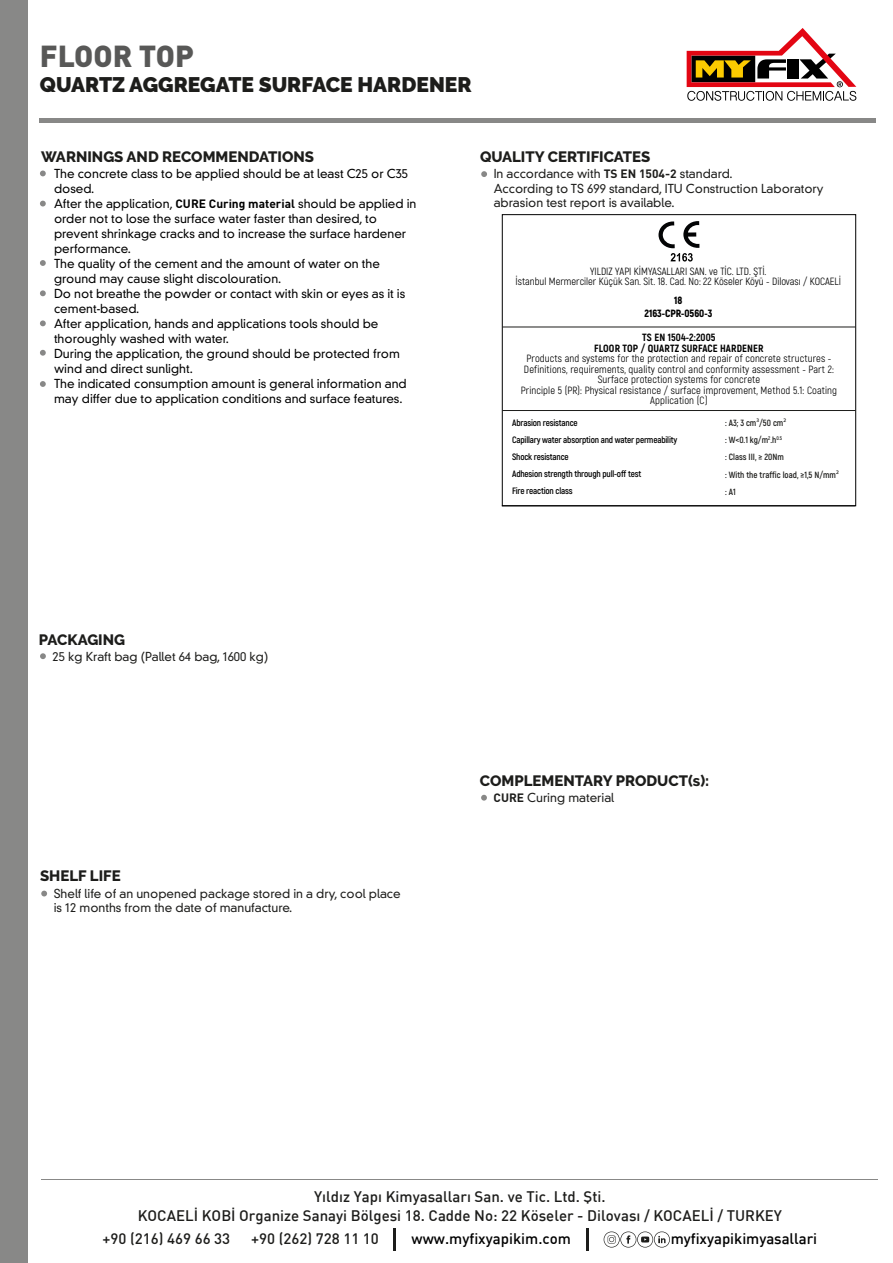
<style>
.page{position:relative;width:893px;height:1263px;background:#fff}
.page>*{position:absolute;margin:0;border:0;box-sizing:border-box;transform-origin:0 0}
.t1{font:900 30px "DIN Pro";color:#585857}
.t2{font:900 21px "Raleway";color:#1d1d1b}
.t3{font:500 15px/19.5px "DI Nbek";color:#1d1d1b;text-align:center}
.t4{font:800 15px "Raleway";color:#1d1d1b}
.t5{font:500 15px "DI Nbek";letter-spacing:-.005em;color:#000}
.t6{font:500 15px "DIN Pro";color:#1d1d1b}
.t7{font:300 12px/15px "DIN Grotesk Std";color:#010101}
.t8{font:300 12px/14.4px "DIN Grotesk Std";color:#1d1d1b}
.t9{font:10.5px/10.5px "Akrobat";letter-spacing:.01em;color:#000;text-align:center}
.t10{font:10.5px/10.4px "Akrobat";color:#010101;text-align:center}
.t11{font:800 10.5px/10.5px "Akrobat";letter-spacing:.01em;color:#000;text-align:center}
.t12{font:900 10.5px/12.6px "Akrobat";color:#010101;text-align:center}
.t13{font:700 9.15px/17.1px "Akrobat";letter-spacing:-.02em;color:#000}
.t14{font:700 9px/17.4px "Akrobat";color:#1d1d1b}
.s1{font-family:"DIN Pro";font-weight:700}
.s2{font-family:"Myriad Pro";font-weight:400}
</style>
<div class="page">
<div style="left:0;top:0;width:28px;height:1263px;background:#888887"></div>
<svg style="left:40px;top:171px;width:6px;height:5px"></svg>
<svg style="left:40px;top:290px;width:6px;height:6px"></svg>
<svg style="left:40px;top:381px;width:6px;height:6px"></svg>
<svg style="left:40px;top:320px;width:6px;height:6px"></svg>
<svg style="left:40px;top:350px;width:6px;height:6px"></svg>
<svg style="left:40px;top:201px;width:6px;height:5px"></svg>
<svg style="left:40px;top:260px;width:6px;height:6px"></svg>
<hr style="left:42px;top:1179px;width:836px;height:1px;background:#888887">
<hr style="left:39px;top:119px;width:836px;height:4px;background:#888887">
<svg style="left:40px;top:653px;width:6px;height:6px"></svg>
<svg style="left:481px;top:171px;width:6px;height:6px"></svg>
<svg style="left:41px;top:891px;width:6px;height:5px"></svg>
<svg style="left:687px;top:28px;width:169px;height:73px"></svg>
<hr style="left:394px;top:1228px;width:2px;height:22px;background:#1d1d1b">
<hr style="left:586px;top:1228px;width:2px;height:22px;background:#1d1d1b">
<svg style="left:604px;top:1231px;width:66px;height:16px"></svg>
<svg style="left:481px;top:795px;width:6px;height:6px"></svg>
<div style="left:502px;top:214px;width:354px;height:292px;border:1px solid #010101"></div>
<hr style="left:502px;top:505px;width:353px;height:1px;background:#010101">
<hr style="left:502px;top:410px;width:354px;height:1px;background:#1d1d1b">
<hr style="left:502px;top:327px;width:354px;height:1px;background:#1d1d1b">
<svg style="left:658px;top:221px;width:41px;height:41px"></svg>
<h1 class="t1" style="left:40px;top:36px;width:155px">FLOOR TOP</h1>
<h2 class="t2" style="left:40px;top:73px;width:433px">QUARTZ AGGREGATE SURFACE HARDENER</h2>
<p class="t4" style="left:41px;top:148px;width:274px">WARNINGS AND RECOMMENDATIONS</p>
<p class="t7" style="left:54px;top:166px;width:364px">The concrete class to be applied should be at least C25 or C35 dosed.<br>After the application, <span class="s1">CURE Curing material</span> should be applied in order not to lose the surface water faster than desired, to prevent shrinkage cracks and to increase the surface hardener performance.<br>The quality of the cement and the amount of water on the ground may cause slight discolouration.<br>Do not breathe the powder or contact with skin or eyes as it is cement-based.<br>After application, hands and applications tools should be thoroughly washed with water.<br>During the application, the ground should be protected from wind and direct sunlight.<br>The indicated consumption amount is general information and may differ due to application conditions and surface features.</p>
<p class="t4" style="left:480px;top:148px;width:172px">QUALITY CERTIFICATES</p>
<p class="t8" style="left:494px;top:167px;width:332px">In accordance with <span class="s1">TS EN 1504-2</span> standard.<br>According to TS 699 standard, ITU Construction Laboratory abrasion test report is available.</p>
<p class="t10" style="left:516px;top:266px;width:327px">YILDIZ YAPI KİMYASALLARI SAN. ve TİC. LTD. ŞTİ.<br>İstanbul Mermerciler Küçük San. Sit. 18. Cad. No: 22 Köseler Köyü - Dilovası / KOCAELİ</p>
<p class="t12" style="left:644px;top:294px;width:69px">18<br>2163-CPR-0560-3</p>
<p class="t11" style="left:594px;top:332px;width:171px">TS EN 1504-2:2005<br>FLOOR TOP / QUARTZ SURFACE HARDENER</p>
<p class="t9" style="left:521px;top:353px;width:318px">Products and systems for the protection and repair of concrete structures - Definitions, requirements, quality control and conformity assessment - Part 2:<br>Surface protection systems for concrete<br>Principle 5 (PR): Physical resistance / surface improvement, Method 5.1: Coating Application (C)</p>
<p class="t13" style="left:512px;top:414px;width:167px">Abrasion resistance<br>Capillary water absorption and water permeability<br>Shock resistance<br>Adhesion strength through pull-off test<br>Fire reaction class</p>
<p class="t14" style="left:725px;top:414px;width:115px">: A3; 3 cm<span class="s2">³</span>/50 cm<span class="s2">²<br></span>: W&lt;0.1 kg/m<sup>2</sup>.h<sup>0.5<br></sup>: Class III, ≥ 20Nm<br>: With the traffic load, ≥1,5 N/mm<span class="s2">² </span>: A1</p>
<p class="t4" style="left:39px;top:631px;width:88px">PACKAGING</p>
<p class="t8" style="left:53px;top:650px;width:217px">25 kg Kraft bag (Pallet 64 bag, 1600 kg)</p>
<p class="t4" style="left:40px;top:867px;width:82px">SHELF LIFE</p>
<p class="t8" style="left:54px;top:886px;width:348px">Shelf life of an unopened package stored in a dry, cool place is 12 months from the date of manufacture.</p>
<p class="t4" style="left:480px;top:772px;width:231px">COMPLEMENTARY PRODUCT(s):</p>
<p class="t8" style="left:494px;top:791px;width:122px"><span class="s1">CURE</span> Curing material</p>
<p class="t3" style="left:138px;top:1186px;width:646px">Yıldız Yapı Kimyasalları San. ve Tic. Ltd. Şti.<br>KOCAELİ KOBİ Organize Sanayi Bölgesi 18. Cadde No: 22 Köseler - Dilovası / KOCAELİ / TURKEY</p>
<p class="t6" style="left:103px;top:1228px;width:129px">+90 (216) 469 66 33</p>
<p class="t6" style="left:251px;top:1228px;width:129px">+90 (262) 728 11 10</p>
<p class="t5" style="left:412px;top:1229px;width:161px">www.myfixyapikim.com</p>
<p class="t5" style="left:671px;top:1229px;width:148px">myfixyapikimyasallari</p>
</div>
